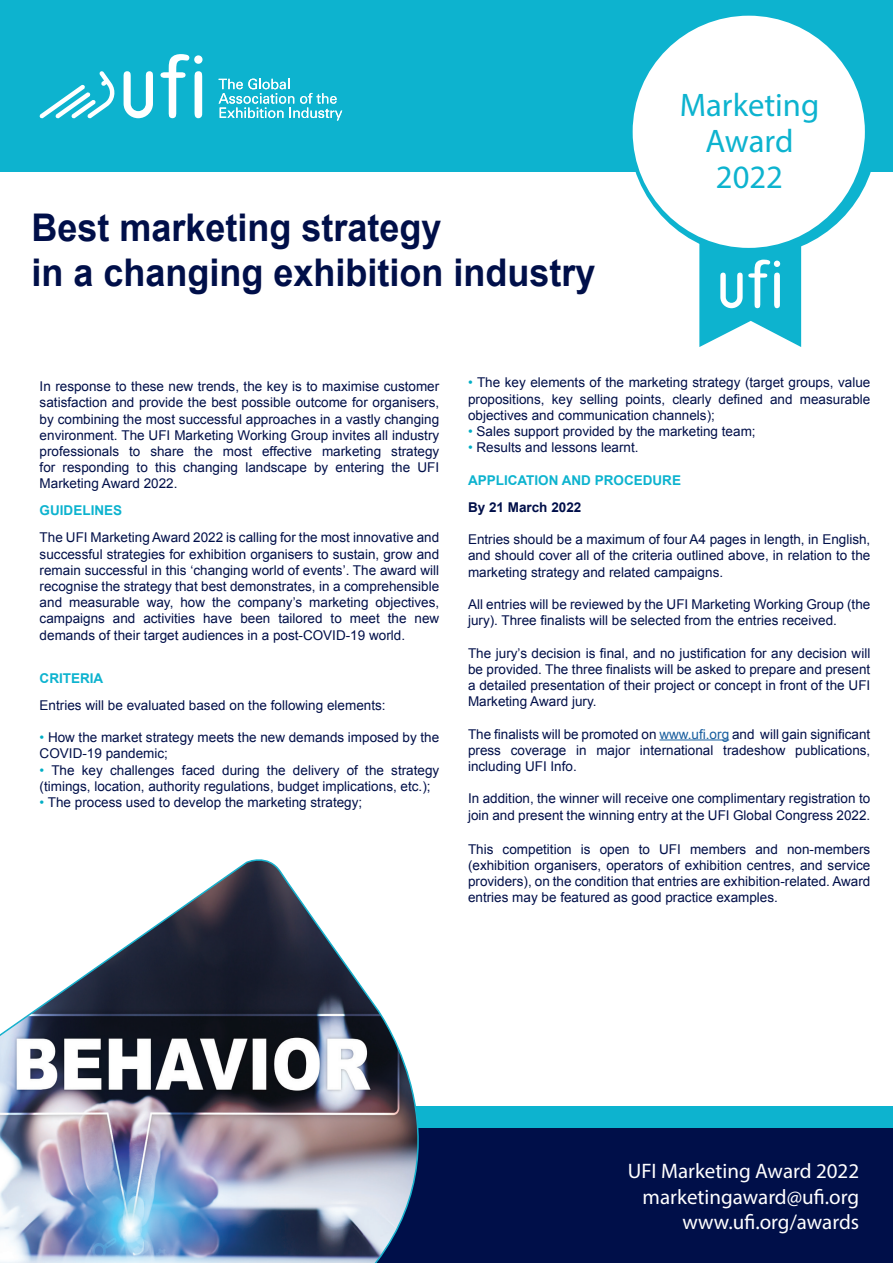
<style>
.page{position:relative;width:893px;height:1263px;background:#fff}
.page>*{position:absolute;margin:0;border:0;box-sizing:border-box;transform-origin:0 0}
.t1{font:700 38.1px/45px "Arial";color:#000f49;scale:.94 1}
.t2{font:32.7px/36px "Myriad Pro";color:#0db3cf;text-align:center}
.t3{font:21px/25.2px "Myriad Pro";color:#fff;text-align:right}
.t4{font:13.5px/16.2px "Arial";color:#000f49;text-align:justify}
.t5{font:700 13.5px "Arial";color:#0db3cf}
.t6{font:700 13.5px "Arial";color:#000f49}
.s1{color:#00aec5}
.s2{color:#175d9e}
</style>
<div class="page">
<svg style="left:699px;top:244px;width:102px;height:103px"></svg>
<div style="left:0;top:0;width:893px;height:171px;background:#0db3cf"></div>
<div style="left:0;top:1121px;width:893px;height:142px;background:#000f49"></div>
<div style="left:0;top:1107px;width:893px;height:21px;background:#0db3cf"></div>
<img style="left:0;top:859px;width:482px;height:404px">
<hr style="left:659px;top:739px;width:70px;height:1px;background:#175d9e">
<div style="left:629px;top:8px;width:248px;height:248px;background:#0db3cf;border-radius:50%"></div>
<div style="left:633px;top:16px;width:232px;height:232px;background:#fff;border-radius:50%"></div>
<svg style="left:40px;top:71px;width:75px;height:48px"></svg>
<svg style="left:160px;top:54px;width:43px;height:64px"></svg>
<svg style="left:124px;top:71px;width:29px;height:47px"></svg>
<svg style="left:219px;top:79px;width:123px;height:42px"></svg>
<h1 class="t1" style="left:31px;top:206px;width:602px">Best marketing strategy<br>in a changing exhibition industry</h1>
<h2 class="t2" style="left:680px;top:87px;width:141px">Marketing<br>Award<br>2022</h2>
<p class="t4" style="left:40px;top:378px;width:401px">In response to these new trends, the key is to maximise customer satisfaction and provide the best possible outcome for organisers, by combining the most successful approaches in a vastly changing environment. The UFI Marketing Working Group invites all industry professionals to share the most effective marketing strategy for responding to this changing landscape by entering the UFI Marketing Award 2022.</p>
<p class="t5" style="left:40px;top:502px;width:84px">GUIDELINES</p>
<p class="t4" style="left:40px;top:530px;width:401px">The UFI Marketing Award 2022 is calling for the most innovative and successful strategies for exhibition organisers to sustain, grow and remain successful in this ‘changing world of events’. The award will recognise the strategy that best demonstrates, in a comprehensible and measurable way, how the company’s marketing objectives, campaigns and activities have been tailored to meet the new demands of their target audiences in a post-COVID-19 world.</p>
<p class="t5" style="left:40px;top:669px;width:65px">CRITERIA</p>
<p class="t4" style="left:40px;top:697px;width:347px">Entries will be evaluated based on the following elements:</p>
<p class="t4" style="left:40px;top:729px;width:401px"><span class="s1">•</span> How the market strategy meets the new demands imposed by the<br>COVID-19 pandemic;</p>
<p class="t4" style="left:40px;top:762px;width:401px"><span class="s1">•</span> The key challenges faced during the delivery of the strategy (timings, location, authority regulations, budget implications, etc.);</p>
<p class="t4" style="left:40px;top:794px;width:324px"><span class="s1">•</span> The process used to develop the marketing strategy;</p>
<p class="t4" style="left:468px;top:375px;width:404px"><span class="s1">•</span> The key elements of the marketing strategy (target groups, value propositions, key selling points, clearly defined and measurable objectives and communication channels);</p>
<p class="t4" style="left:468px;top:423px;width:289px"><span class="s1">•</span> Sales support provided by the marketing team;</p>
<p class="t4" style="left:468px;top:440px;width:172px"><span class="s1">•</span> Results and lessons learnt.</p>
<p class="t5" style="left:468px;top:471px;width:214px">APPLICATION AND PROCEDURE</p>
<p class="t6" style="left:468px;top:498px;width:115px">By 21 March 2022</p>
<p class="t4" style="left:468px;top:531px;width:404px">Entries should be a maximum of four A4 pages in length, in English, and should cover all of the criteria outlined above, in relation to the marketing strategy and related campaigns.</p>
<p class="t4" style="left:468px;top:596px;width:404px">All entries will be reviewed by the UFI Marketing Working Group (the jury). Three finalists will be selected from the entries received.</p>
<p class="t4" style="left:468px;top:645px;width:404px">The jury’s decision is final, and no justification for any decision will be provided. The three finalists will be asked to prepare and present a detailed presentation of their project or concept in front of the UFI Marketing Award jury.</p>
<p class="t4" style="left:468px;top:726px;width:404px">The finalists will be promoted on <span class="s2">www.ufi.org</span> and will gain significant press coverage in major international tradeshow publications, including UFI Info.</p>
<p class="t4" style="left:468px;top:791px;width:404px">In addition, the winner will receive one complimentary registration to join and present the winning entry at the UFI Global Congress 2022.</p>
<p class="t4" style="left:468px;top:841px;width:404px">This competition is open to UFI members and non-members (exhibition organisers, operators of exhibition centres, and service providers), on the condition that entries are exhibition-related. Award entries may be featured as good practice examples.</p>
<h3 class="t3" style="left:628px;top:1158px;width:233px">UFI Marketing Award 2022 marketingaward@ufi.org www.ufi.org/awards</h3>
</div>
